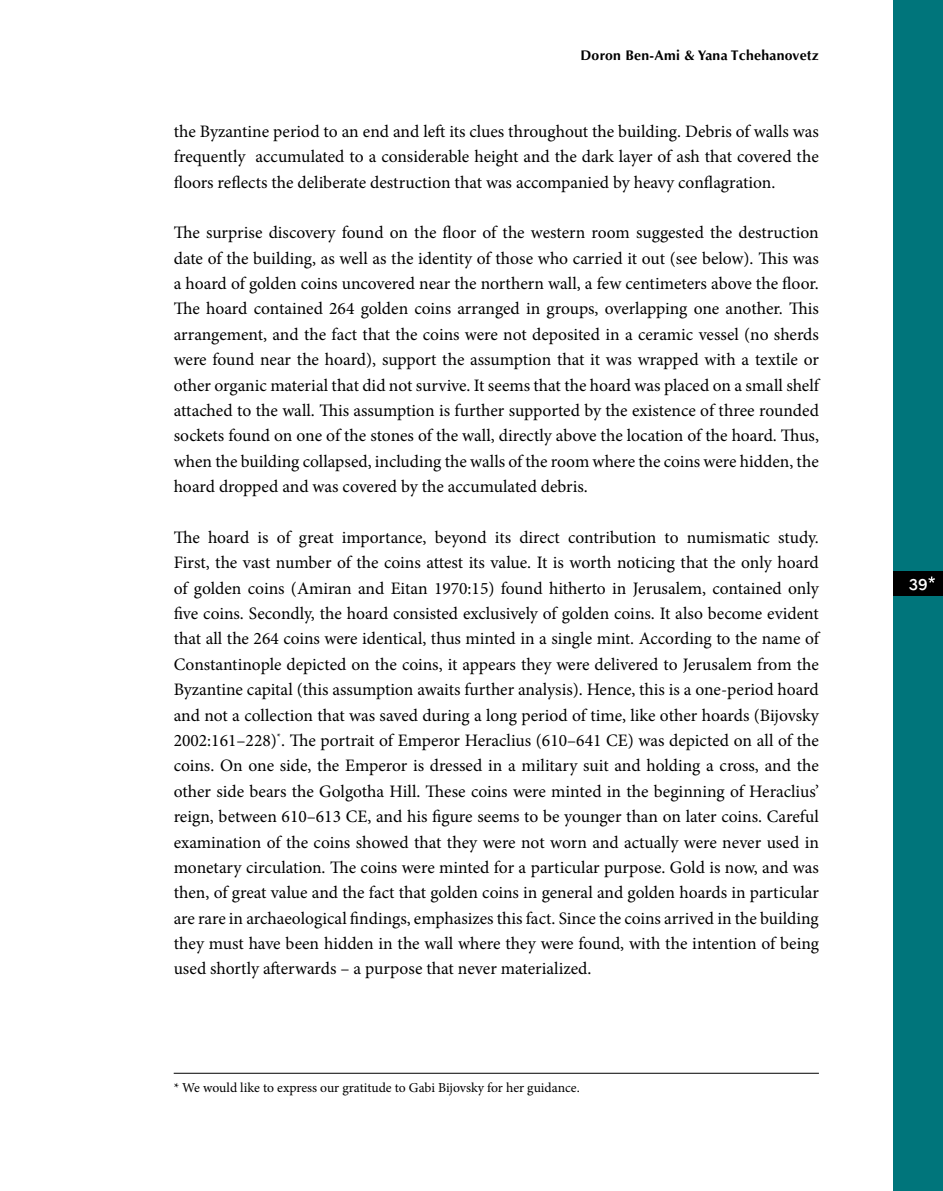
<style>
.page{position:relative;width:943px;height:1191px;background:#fff}
.page>*{position:absolute;margin:0;border:0;box-sizing:border-box;transform-origin:0 0}
.t1{font:21px "Arial Hebrew";color:#fff}
.t2{font:17.5px/25.4px "Minion Pro";color:#000;text-align:justify}
.t3{font:700 14px "Optima";letter-spacing:.02em;color:#000}
.t4{font:13.65px "Minion Pro";letter-spacing:-.005em;color:#000}
</style>
<div class="page">
<div style="left:893px;top:0;width:50px;height:1191px;background:#00757b"></div>
<div style="left:893px;top:570px;width:50px;height:25px;background:#000"></div>
<svg style="left:928px;top:576px;width:7px;height:7px"></svg>
<hr style="left:174px;top:1072px;width:645px;height:1px;background:#000">
<p class="t3" style="left:580px;top:47px;width:240px">Doron Ben-Ami &amp; Yana Tchehanovetz</p>
<p class="t2" style="left:174px;top:119px;width:646px">the Byzantine period to an end and left its clues throughout the building. Debris of walls was frequently accumulated to a considerable height and the dark layer of ash that covered the floors reflects the deliberate destruction that was accompanied by heavy conflagration.</p>
<p class="t2" style="left:174px;top:220px;width:646px">The surprise discovery found on the floor of the western room suggested the destruction date of the building, as well as the identity of those who carried it out (see below). This was a hoard of golden coins uncovered near the northern wall, a few centimeters above the floor.<br>The hoard contained 264 golden coins arranged in groups, overlapping one another. This arrangement, and the fact that the coins were not deposited in a ceramic vessel (no sherds were found near the hoard), support the assumption that it was wrapped with a textile or other organic material that did not survive. It seems that the hoard was placed on a small shelf attached to the wall. This assumption is further supported by the existence of three rounded sockets found on one of the stones of the wall, directly above the location of the hoard. Thus, when the building collapsed, including the walls of the room where the coins were hidden, the hoard dropped and was covered by the accumulated debris.</p>
<p class="t2" style="left:174px;top:525px;width:646px">The hoard is of great importance, beyond its direct contribution to numismatic study.<br>First, the vast number of the coins attest its value. It is worth noticing that the only hoard of golden coins (Amiran and Eitan 1970:15) found hitherto in Jerusalem, contained only five coins. Secondly, the hoard consisted exclusively of golden coins. It also become evident that all the 264 coins were identical, thus minted in a single mint. According to the name of Constantinople depicted on the coins, it appears they were delivered to Jerusalem from the Byzantine capital (this assumption awaits further analysis). Hence, this is a one-period hoard and not a collection that was saved during a long period of time, like other hoards (Bijovsky 2002:161–228)<sup>*</sup>. The portrait of Emperor Heraclius (610–641 CE) was depicted on all of the coins. On one side, the Emperor is dressed in a military suit and holding a cross, and the other side bears the Golgotha Hill. These coins were minted in the beginning of Heraclius’ reign, between 610–613 CE, and his figure seems to be younger than on later coins. Careful examination of the coins showed that they were not worn and actually were never used in monetary circulation. The coins were minted for a particular purpose. Gold is now, and was then, of great value and the fact that golden coins in general and golden hoards in particular are rare in archaeological findings, emphasizes this fact. Since the coins arrived in the building they must have been hidden in the wall where they were found, with the intention of being used shortly afterwards – a purpose that never materialized.</p>
<p class="t4" style="left:174px;top:1078px;width:407px">* We would like to express our gratitude to Gabi Bijovsky for her guidance.</p>
<p class="t1" style="left:908px;top:574px;width:21px">39</p>
</div>
